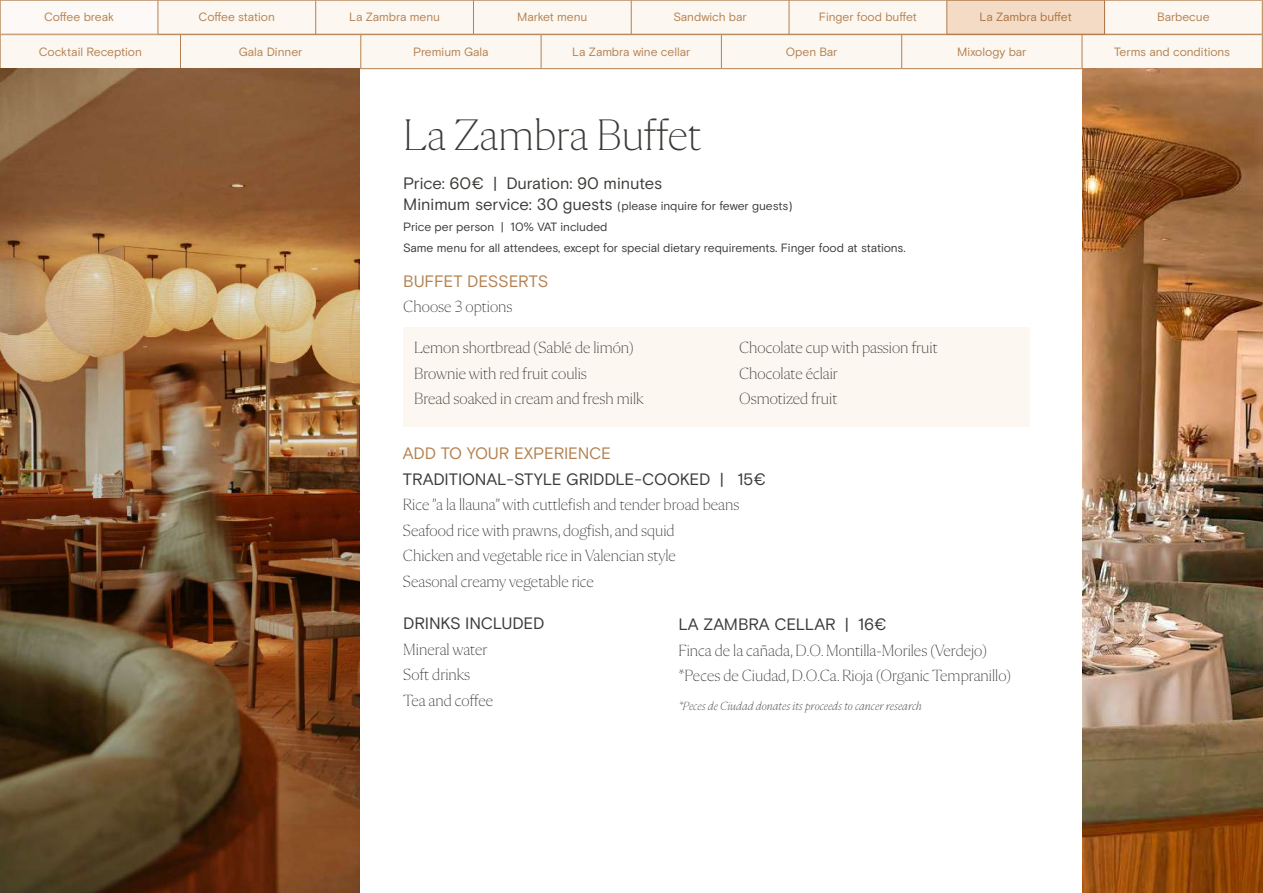
<style>
.page{position:relative;width:1263px;height:893px;background:#fff}
.page>*{position:absolute;margin:0;border:0;box-sizing:border-box;transform-origin:0 0}
.t1{font:200 45px "Flecha M";color:#383b36}
.t2{font:200 16.5px/25.5px "Flecha M";color:#383b36}
.t3{font:16.5px "Basis Grotesque";letter-spacing:-.01em;color:#383b36}
.t4{font:16.5px "Basis Grotesque";letter-spacing:-.015em;color:#b48150}
.t5{font:12px "Basis Grotesque";letter-spacing:-.01em;color:#b48150}
.t6{font:12px/21px "Basis Grotesque";letter-spacing:-.005em;color:#383b36}
.t7{font:italic 200 12px "Flecha M";color:#383b36}
.s1{font-size:16.5px}
</style>
<div class="page">
<hr style="left:1262px;top:35px;width:1px;height:33px;background:#b48150">
<div style="left:0;top:1px;width:1262px;height:68px;background:#fcf7f1"></div>
<hr style="left:0;top:0;width:158px;height:1px;background:#b48150">
<hr style="left:0;top:0;width:1px;height:34px;background:#b48150">
<hr style="left:158px;top:0;width:158px;height:1px;background:#b48150">
<hr style="left:158px;top:0;width:1px;height:34px;background:#b48150">
<hr style="left:316px;top:0;width:157px;height:1px;background:#b48150">
<hr style="left:315px;top:0;width:1px;height:34px;background:#b48150">
<hr style="left:473px;top:0;width:158px;height:1px;background:#b48150">
<hr style="left:473px;top:0;width:1px;height:34px;background:#b48150">
<hr style="left:631px;top:0;width:158px;height:1px;background:#b48150">
<hr style="left:631px;top:0;width:1px;height:34px;background:#b48150">
<hr style="left:789px;top:0;width:158px;height:1px;background:#b48150">
<hr style="left:789px;top:0;width:1px;height:34px;background:#b48150">
<hr style="left:946px;top:0;width:1px;height:34px;background:#b48150">
<hr style="left:1104px;top:0;width:158px;height:1px;background:#b48150">
<hr style="left:1104px;top:0;width:1px;height:34px;background:#b48150">
<hr style="left:1262px;top:0;width:1px;height:34px;background:#b48150">
<hr style="left:0;top:34px;width:158px;height:1px;background:#b48150">
<hr style="left:158px;top:34px;width:158px;height:1px;background:#b48150">
<hr style="left:316px;top:34px;width:157px;height:1px;background:#b48150">
<hr style="left:473px;top:34px;width:158px;height:1px;background:#b48150">
<hr style="left:631px;top:34px;width:158px;height:1px;background:#b48150">
<hr style="left:789px;top:34px;width:158px;height:1px;background:#b48150">
<hr style="left:947px;top:34px;width:157px;height:1px;background:#b48150">
<hr style="left:1104px;top:34px;width:158px;height:1px;background:#b48150">
<div style="left:403px;top:328px;width:626px;height:99px;background:#fcf7f1"></div>
<img style="left:0;top:69px;width:359px;height:824px">
<img style="left:1082px;top:69px;width:181px;height:824px">
<div style="left:947px;top:0;width:157px;height:34px;background:#f3dbc5"></div>
<p class="t5" style="left:44px;top:10px;width:71px">Coffee break</p>
<p class="t5" style="left:199px;top:10px;width:78px">Coffee station</p>
<p class="t5" style="left:349px;top:10px;width:92px">La Zambra menu</p>
<p class="t5" style="left:517px;top:10px;width:72px">Market menu</p>
<p class="t5" style="left:673px;top:10px;width:75px">Sandwich bar</p>
<p class="t5" style="left:819px;top:10px;width:100px">Finger food buffet</p>
<p class="t5" style="left:979px;top:10px;width:94px">La Zambra buffet</p>
<p class="t5" style="left:1157px;top:10px;width:54px">Barbecue</p>
<p class="t5" style="left:39px;top:45px;width:105px">Cocktail Reception</p>
<p class="t5" style="left:239px;top:45px;width:65px">Gala Dinner</p>
<p class="t5" style="left:413px;top:45px;width:77px">Premium Gala</p>
<p class="t5" style="left:572px;top:45px;width:120px">La Zambra wine cellar</p>
<p class="t5" style="left:786px;top:45px;width:53px">Open Bar</p>
<p class="t5" style="left:957px;top:45px;width:71px">Mixology bar</p>
<p class="t5" style="left:1114px;top:45px;width:117px">Terms and conditions</p>
<h1 class="t1" style="left:403px;top:110px;width:300px">La Zambra Buffet</h1>
<p class="t3" style="left:403px;top:173px;width:260px">Price: 60€ | Duration: 90 minutes</p>
<p class="t6" style="left:403px;top:195px;width:504px"><span class="s1">Minimum service: 30 guests</span> (please inquire for fewer guests)<br>Price per person | 10% VAT included<br>Same menu for all attendees, except for special dietary requirements. Finger food at stations.</p>
<p class="t4" style="left:403px;top:271px;width:147px">BUFFET DESSERTS</p>
<p class="t2" style="left:403px;top:294px;width:111px">Choose 3 options</p>
<p class="t2" style="left:414px;top:335px;width:231px">Lemon shortbread (Sablé de limón)<br>Brownie with red fruit coulis<br>Bread soaked in cream and fresh milk</p>
<p class="t2" style="left:739px;top:335px;width:200px">Chocolate cup with passion fruit<br>Chocolate éclair<br>Osmotized fruit</p>
<p class="t4" style="left:403px;top:444px;width:210px">ADD TO YOUR EXPERIENCE</p>
<p class="t3" style="left:403px;top:469px;width:365px">TRADITIONAL-STYLE GRIDDLE-COOKED | 15€</p>
<p class="t2" style="left:403px;top:492px;width:338px">Rice ”a la llauna” with cuttlefish and tender broad beans Seafood rice with prawns, dogfish, and squid<br>Chicken and vegetable rice in Valencian style<br>Seasonal creamy vegetable rice</p>
<p class="t3" style="left:403px;top:614px;width:143px">DRINKS INCLUDED</p>
<p class="t2" style="left:403px;top:636px;width:91px">Mineral water<br>Soft drinks<br>Tea and coffee</p>
<p class="t3" style="left:678px;top:615px;width:210px">LA ZAMBRA CELLAR | 16€</p>
<p class="t2" style="left:678px;top:638px;width:334px">Finca de la cañada, D.O. Montilla-Moriles (Verdejo) *Peces de Ciudad, D.O.Ca. Rioja (Organic Tempranillo)</p>
<p class="t7" style="left:678px;top:700px;width:245px">*Peces de Ciudad donates its proceeds to cancer research</p>
</div>
